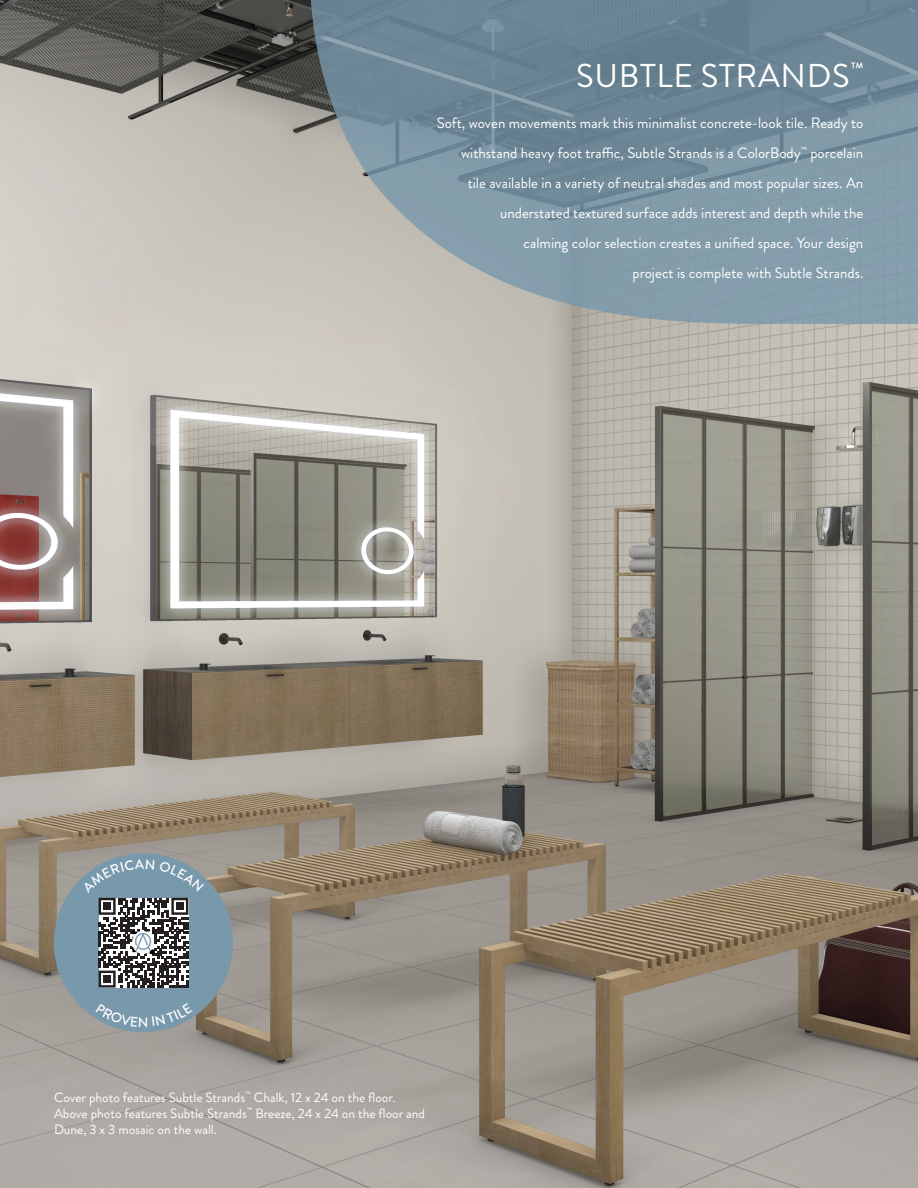
<style>
.page{position:relative;width:918px;height:1188px;background:#fff}
.page>*{position:absolute;margin:0;border:0;box-sizing:border-box;transform-origin:0 0}
.MZ_ISB_Header_Front{font:33px "Brandon Grotesque";letter-spacing:.02em;color:#fff}
.AO_Sales_Blurb_Text{font:15px/30px "Brandon Grotesque";color:#fff;text-align:right}
.AO_Sales_Photo_Caption{font:13.5px/16.2px "Brandon Grotesque";color:#fff}
</style>
<div class="page">
<img style="left:0;top:0;width:918px;height:1188px">
<svg style="left:311px;top:0;width:607px;height:324px"></svg>
<div style="left:54px;top:853px;width:179px;height:179px;background:#7898ac;border-radius:50%"></div>
<svg style="left:82px;top:859px;width:122px;height:129px"></svg>
<svg style="left:96px;top:1017px;width:97px;height:10px"></svg>
<p class="MZ_ISB_Header_Front" style="left:576px;top:53px;width:289px">SUBTLE STRANDS<sup>™</sup></p>
<p class="AO_Sales_Blurb_Text" style="left:437px;top:108px;width:428px">Soft, woven movements mark this minimalist concrete-look tile. Ready to withstand heavy foot traffic, Subtle Strands is a ColorBody<sup>™</sup> porcelain<br>tile available in a variety of neutral shades and most popular sizes. An understated textured surface adds interest and depth while the<br>calming color selection creates a unified space. Your design<br>project is complete with Subtle Strands.</p>
<p class="AO_Sales_Photo_Caption" style="left:54px;top:1089px;width:373px">Cover photo features Subtle Strands<sup>™</sup> Chalk, 12 x 24 on the floor.<br>Above photo features Subtle Strands<sup>™</sup> Breeze, 24 x 24 on the floor and<br>Dune, 3 x 3 mosaic on the wall.</p>
</div>
